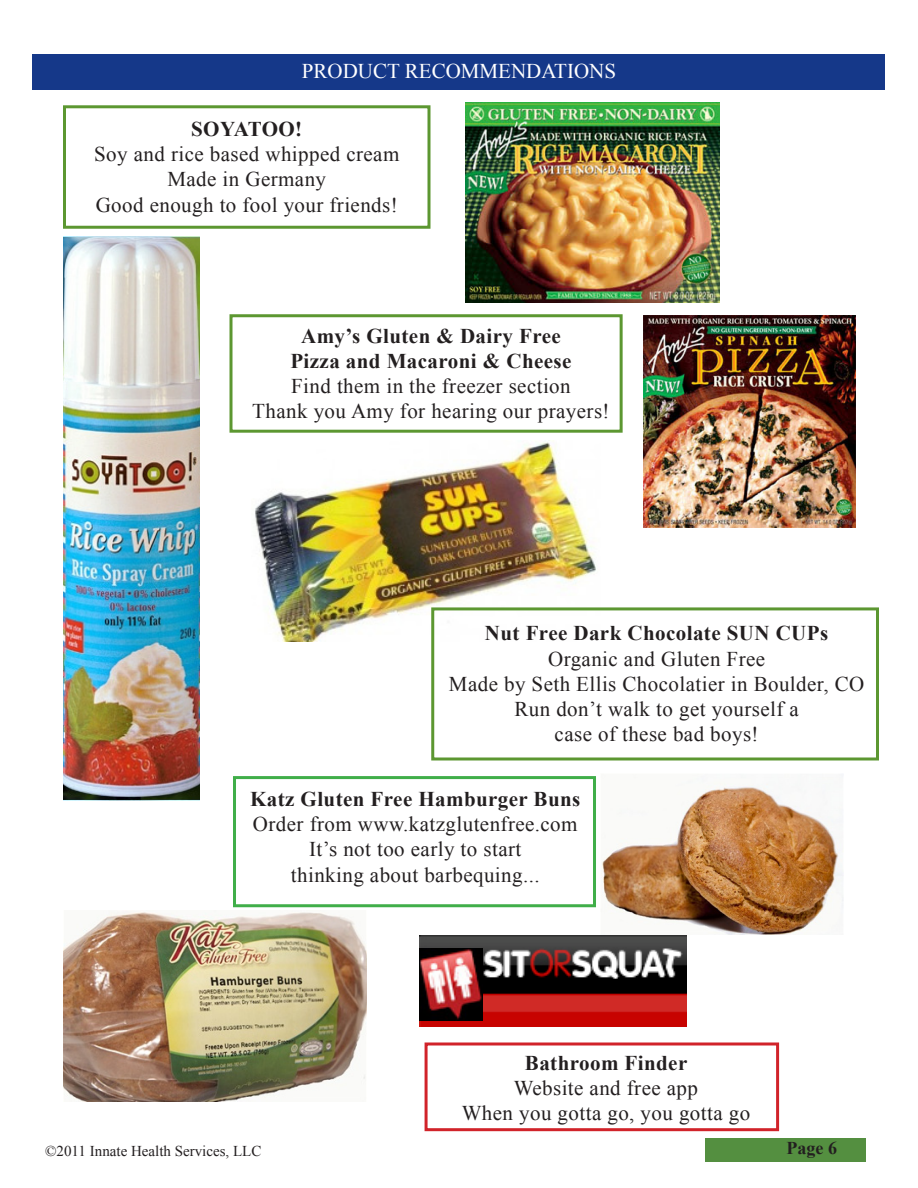
<style>
.page{position:relative;width:918px;height:1188px;background:#fff}
.page>*{position:absolute;margin:0;border:0;box-sizing:border-box;transform-origin:0 0}
.t1{font:21px/25.2px "Times New Roman";letter-spacing:.02em;color:#231f20;text-align:center}
.t2{font:700 21px "Times New Roman";letter-spacing:.02em;color:#231f20}
.t3{font:21px "Times New Roman";color:#fff}
.t4{font:700 18px "Times New Roman";color:#231f20}
.t5{font:15px "Times New Roman";color:#231f20}
</style>
<div class="page">
<div style="left:33px;top:54px;width:852px;height:36px;background:#153889"></div>
<img style="left:63px;top:236px;width:137px;height:564px">
<img style="left:255px;top:440px;width:341px;height:201px">
<div style="left:431px;top:607px;width:448px;height:153px;border:3px solid #5c9731"></div>
<div style="left:63px;top:105px;width:367px;height:124px;border:3px solid #5c9731"></div>
<img style="left:63px;top:911px;width:304px;height:190px">
<img style="left:601px;top:784px;width:242px;height:150px">
<div style="left:233px;top:776px;width:363px;height:131px;border:3px solid #40ae49"></div>
<img style="left:465px;top:102px;width:255px;height:200px">
<img style="left:643px;top:315px;width:213px;height:212px">
<div style="left:230px;top:314px;width:393px;height:119px;border:3px solid #5c9731"></div>
<div style="left:706px;top:1139px;width:160px;height:23px;background:#548f40"></div>
<img style="left:420px;top:935px;width:267px;height:92px">
<img style="left:419px;top:948px;width:63px;height:72px">
<div style="left:425px;top:1042px;width:354px;height:89px;border:3px solid #d1232a"></div>
<p class="t3" style="left:302px;top:56px;width:316px">PRODUCT RECOMMENDATIONS</p>
<p class="t2" style="left:191px;top:114px;width:113px">SOYATOO!</p>
<p class="t1" style="left:94px;top:141px;width:307px">Soy and rice based whipped cream</p>
<p class="t1" style="left:167px;top:166px;width:160px">Made in Germany</p>
<p class="t1" style="left:96px;top:192px;width:304px">Good enough to fool your friends!</p>
<p class="t2" style="left:301px;top:321px;width:261px">Amy’s Gluten &amp; Dairy Free</p>
<p class="t2" style="left:290px;top:346px;width:283px">Pizza and Macaroni &amp; Cheese</p>
<p class="t1" style="left:291px;top:373px;width:281px">Find them in the freezer section</p>
<p class="t1" style="left:252px;top:398px;width:359px">Thank you Amy for hearing our prayers!</p>
<p class="t2" style="left:485px;top:619px;width:345px">Nut Free Dark Chocolate SUN CUPs</p>
<p class="t1" style="left:548px;top:646px;width:219px">Organic and Gluten Free</p>
<p class="t1" style="left:449px;top:671px;width:417px">Made by Seth Ellis Chocolatier in Boulder, CO</p>
<p class="t1" style="left:514px;top:696px;width:286px">Run don’t walk to get yourself a</p>
<p class="t1" style="left:555px;top:721px;width:206px">case of these bad boys!</p>
<p class="t2" style="left:250px;top:784px;width:332px">Katz Gluten Free Hamburger Buns</p>
<p class="t1" style="left:253px;top:811px;width:326px">Order from www.katzglutenfree.com</p>
<p class="t1" style="left:291px;top:836px;width:250px">It’s not too early to start thinking about barbequing...</p>
<p class="t2" style="left:525px;top:1048px;width:164px">Bathroom Finder</p>
<p class="t1" style="left:514px;top:1075px;width:186px">Website and free app</p>
<p class="t1" style="left:462px;top:1100px;width:290px">When you gotta go, you gotta go</p>
<p class="t5" style="left:45px;top:1141px;width:218px">©2011 Innate Health Services, LLC</p>
<p class="t4" style="left:787px;top:1135px;width:52px">Page 6</p>
</div>
